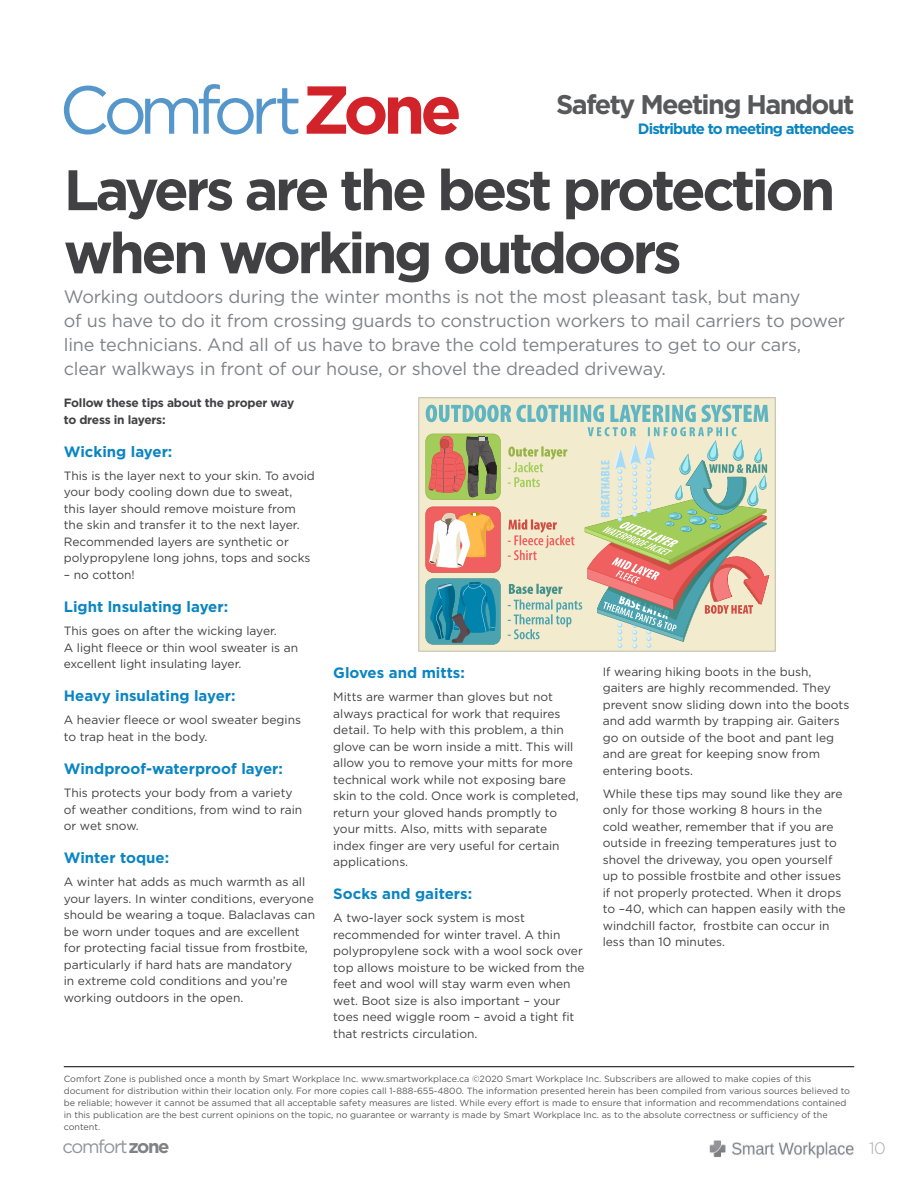
<style>
.page{position:relative;width:918px;height:1188px;background:#fff}
.page>*{position:absolute;margin:0;border:0;box-sizing:border-box;transform-origin:0 0}
.t1{font:67.65px "Gotham";letter-spacing:-.1em;color:#5697cb}
.t2{font:700 57px/63px "Gotham";letter-spacing:-.06em;color:#414042}
.t3{font:700 27px "Gotham";letter-spacing:-.06em;color:#58595b}
.t4{font:18.45px "Gotham";letter-spacing:-.075em;color:#939598}
.t5{font:18px/24px "Gotham";letter-spacing:-.01em;color:#808285}
.t6{font:300 16.5px "Gotham";color:#a7a9ac}
.t7{font:700 15px "Gotham";color:#0b85c2}
.t8{font:700 15px "Gotham";letter-spacing:-.06em;color:#0b85c2}
.t9{font:12px/16.5px "Gotham";color:#414042}
.t10{font:700 12px/16.5px "Gotham";letter-spacing:-.02em;color:#414042}
.t11{font:9px/12px "Gotham";color:#58595b}
.s1{font-weight:700;color:#d2232a}
.s2{font-weight:700;color:#808285}
</style>
<div class="page">
<img style="left:709px;top:1141px;width:145px;height:18px">
<hr style="left:64px;top:1066px;width:790px;height:1px;background:#000">
<div style="left:419px;top:398px;width:356px;height:253px;background:#f2ebce"></div>
<div style="left:419px;top:398px;width:356px;height:253px;border:1px solid #bfbcae"></div>
<svg style="left:425px;top:405px;width:344px;height:243px"></svg>
<h1 class="t1" style="left:59px;top:66px;width:404px">Comfort<span class="s1">Zone</span></h1>
<h3 class="t3" style="left:556px;top:86px;width:299px">Safety Meeting Handout</h3>
<p class="t8" style="left:638px;top:118px;width:218px">Distribute to meeting attendees</p>
<h2 class="t2" style="left:64px;top:158px;width:773px">Layers are the best protection when working outdoors</h2>
<p class="t5" style="left:64px;top:284px;width:783px">Working outdoors during the winter months is not the most pleasant task, but many<br>of us have to do it from crossing guards to construction workers to mail carriers to power line technicians. And all of us have to brave the cold temperatures to get to our cars, clear walkways in front of our house, or shovel the dreaded driveway.</p>
<p class="t10" style="left:64px;top:394px;width:232px">Follow these tips about the proper way to dress in layers:</p>
<p class="t7" style="left:64px;top:441px;width:110px">Wicking layer:</p>
<p class="t9" style="left:64px;top:467px;width:253px">This is the layer next to your skin. To avoid your body cooling down due to sweat, this layer should remove moisture from the skin and transfer it to the next layer.<br>Recommended layers are synthetic or polypropylene long johns, tops and socks</p>
<p class="t9" style="left:64px;top:566px;width:73px">– no cotton!</p>
<p class="t7" style="left:64px;top:597px;width:166px">Light lnsulating layer:</p>
<p class="t9" style="left:64px;top:622px;width:236px">This goes on after the wicking layer.<br>A light fleece or thin wool sweater is an excellent light insulating layer.</p>
<p class="t7" style="left:64px;top:686px;width:173px">Heavy insulating layer:</p>
<p class="t9" style="left:64px;top:712px;width:239px">A heavier fleece or wool sweater begins to trap heat in the body.</p>
<p class="t7" style="left:64px;top:759px;width:221px">Windproof-waterproof layer:</p>
<p class="t9" style="left:64px;top:784px;width:240px">This protects your body from a variety of weather conditions, from wind to rain or wet snow.</p>
<p class="t7" style="left:64px;top:848px;width:107px">Winter toque:</p>
<p class="t9" style="left:64px;top:874px;width:253px">A winter hat adds as much warmth as all your layers. In winter conditions, everyone should be wearing a toque. Balaclavas can be worn under toques and are excellent for protecting facial tissue from frostbite, particularly if hard hats are mandatory<br>in extreme cold conditions and you’re working outdoors in the open.</p>
<p class="t7" style="left:333px;top:663px;width:133px">Gloves and mitts:</p>
<p class="t9" style="left:333px;top:688px;width:247px">Mitts are warmer than gloves but not always practical for work that requires detail. To help with this problem, a thin glove can be worn inside a mitt. This will allow you to remove your mitts for more technical work while not exposing bare skin to the cold. Once work is completed, return your gloved hands promptly to your mitts. Also, mitts with separate index finger are very useful for certain applications.</p>
<p class="t7" style="left:333px;top:884px;width:140px">Socks and gaiters:</p>
<p class="t9" style="left:333px;top:910px;width:253px">A two-layer sock system is most recommended for winter travel. A thin polypropylene sock with a wool sock over top allows moisture to be wicked from the feet and wool will stay warm even when wet. Boot size is also important – your toes need wiggle room – avoid a tight fit that restricts circulation.</p>
<p class="t9" style="left:603px;top:663px;width:248px">If wearing hiking boots in the bush, gaiters are highly recommended. They prevent snow sliding down into the boots and add warmth by trapping air. Gaiters go on outside of the boot and pant leg and are great for keeping snow from entering boots.</p>
<p class="t9" style="left:603px;top:785px;width:244px">While these tips may sound like they are only for those working 8 hours in the cold weather, remember that if you are outside in freezing temperatures just to shovel the driveway, you open yourself up to possible frostbite and other issues if not properly protected. When it drops to –40, which can happen easily with the windchill factor, frostbite can occur in less than 10 minutes.</p>
<p class="t11" style="left:64px;top:1073px;width:788px">Comfort Zone is published once a month by Smart Workplace Inc. www.smartworkplace.ca ©2020 Smart Workplace Inc. Subscribers are allowed to make copies of this document for distribution within their location only. For more copies call 1-888-655-4800. The information presented herein has been compiled from various sources believed to be reliable; however it cannot be assumed that all acceptable safety measures are listed. While every effort is made to ensure that information and recommendations contained in this publication are the best current opinions on the topic, no guarantee or warranty is made by Smart Workplace Inc. as to the absolute correctness or sufficiency of the content.</p>
<h3 class="t4" style="left:63px;top:1135px;width:108px">comfort<span class="s2">zone</span></h3>
<h3 class="t6" style="left:869px;top:1137px;width:18px">10</h3>
</div>
